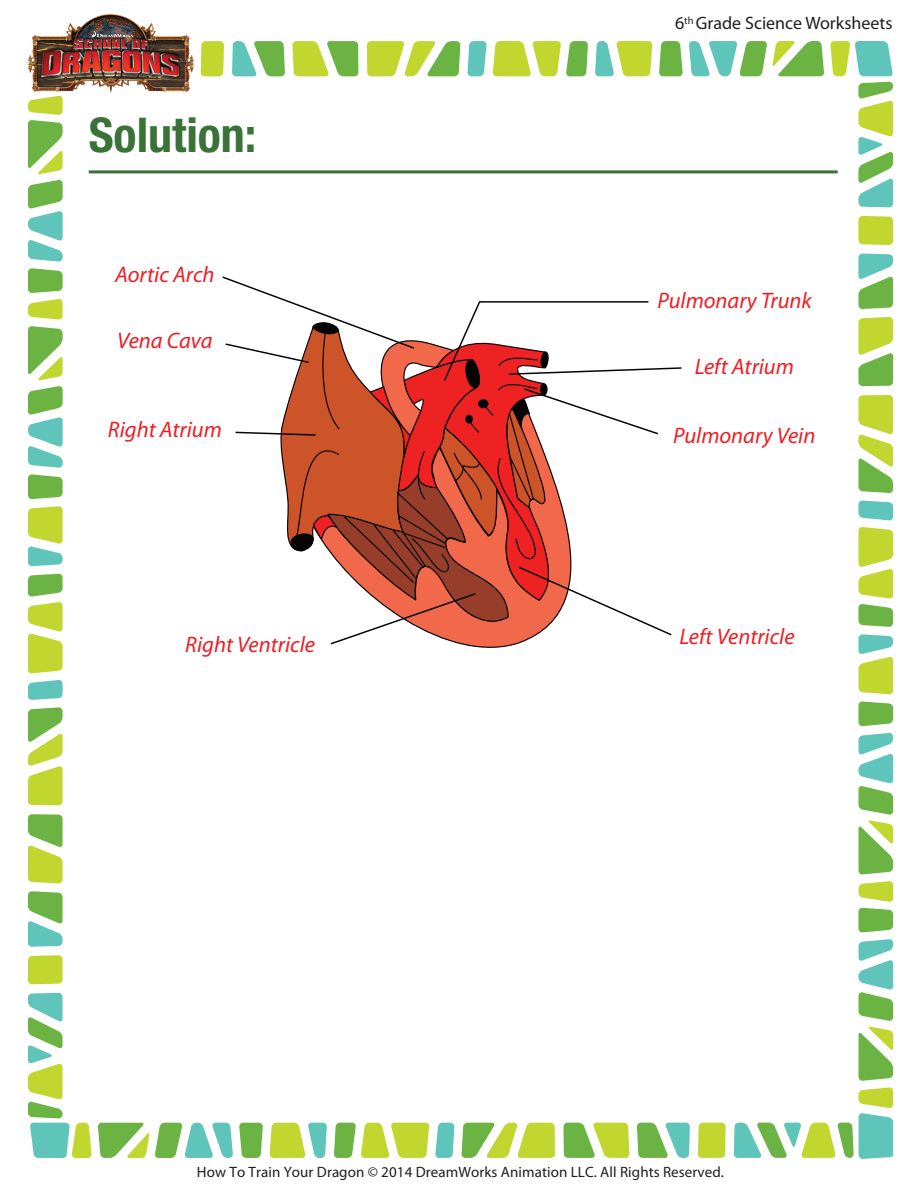
<style>
.page{position:relative;width:918px;height:1188px;background:#fff}
.page>*{position:absolute;margin:0;border:0;box-sizing:border-box;transform-origin:0 0}
.t1{font:700 condensed 48px "Helvetica Neue";color:#3a7237}
.t2{font:italic 22.5px "Myriad Pro";color:#ee1d23}
.t3{font:18px "Myriad Pro";color:#231f20}
.t4{font:15px "Myriad Pro";letter-spacing:.005em;color:#211e1e}
.t5{font:10.5px "Myriad Pro";color:#231f20}
</style>
<div class="page">
<svg style="left:239px;top:1123px;width:24px;height:35px"></svg>
<svg style="left:98px;top:1123px;width:135px;height:35px"></svg>
<svg style="left:270px;top:1123px;width:57px;height:35px"></svg>
<svg style="left:563px;top:1123px;width:67px;height:35px;background:#abd05c"></svg>
<svg style="left:637px;top:1123px;width:53px;height:35px"></svg>
<svg style="left:698px;top:1123px;width:28px;height:35px"></svg>
<svg style="left:334px;top:1123px;width:95px;height:35px"></svg>
<svg style="left:435px;top:1123px;width:19px;height:35px"></svg>
<svg style="left:461px;top:1123px;width:94px;height:35px"></svg>
<svg style="left:28px;top:299px;width:35px;height:21px"></svg>
<svg style="left:28px;top:474px;width:35px;height:25px"></svg>
<svg style="left:28px;top:326px;width:35px;height:142px"></svg>
<svg style="left:28px;top:506px;width:35px;height:60px"></svg>
<svg style="left:28px;top:814px;width:35px;height:70px"></svg>
<svg style="left:28px;top:891px;width:35px;height:56px"></svg>
<svg style="left:28px;top:993px;width:64px;height:165px"></svg>
<svg style="left:28px;top:955px;width:35px;height:29px"></svg>
<svg style="left:28px;top:574px;width:35px;height:100px"></svg>
<svg style="left:28px;top:680px;width:35px;height:20px"></svg>
<svg style="left:28px;top:707px;width:35px;height:98px"></svg>
<svg style="left:28px;top:96px;width:35px;height:78px"></svg>
<svg style="left:28px;top:268px;width:35px;height:25px"></svg>
<svg style="left:28px;top:180px;width:35px;height:82px"></svg>
<svg style="left:659px;top:41px;width:24px;height:35px"></svg>
<svg style="left:689px;top:41px;width:135px;height:35px"></svg>
<svg style="left:830px;top:41px;width:63px;height:35px"></svg>
<svg style="left:595px;top:41px;width:57px;height:35px"></svg>
<svg style="left:292px;top:41px;width:66px;height:35px;background:#aad05b"></svg>
<svg style="left:232px;top:41px;width:53px;height:35px"></svg>
<svg style="left:201px;top:41px;width:23px;height:35px"></svg>
<svg style="left:493px;top:41px;width:95px;height:35px"></svg>
<svg style="left:467px;top:41px;width:20px;height:35px"></svg>
<svg style="left:367px;top:41px;width:93px;height:35px"></svg>
<svg style="left:859px;top:881px;width:34px;height:21px"></svg>
<svg style="left:858px;top:701px;width:35px;height:25px"></svg>
<svg style="left:858px;top:733px;width:35px;height:142px"></svg>
<svg style="left:858px;top:634px;width:35px;height:60px"></svg>
<svg style="left:858px;top:317px;width:35px;height:69px;background:#abd05b"></svg>
<svg style="left:858px;top:253px;width:35px;height:56px"></svg>
<svg style="left:858px;top:82px;width:35px;height:125px"></svg>
<svg style="left:858px;top:216px;width:35px;height:29px"></svg>
<svg style="left:858px;top:527px;width:35px;height:100px"></svg>
<svg style="left:858px;top:500px;width:35px;height:21px"></svg>
<svg style="left:858px;top:395px;width:35px;height:98px"></svg>
<svg style="left:858px;top:908px;width:35px;height:25px"></svg>
<svg style="left:858px;top:939px;width:35px;height:142px"></svg>
<svg style="left:734px;top:1087px;width:159px;height:72px"></svg>
<img style="left:28px;top:15px;width:167px;height:78px">
<hr style="left:89px;top:170px;width:749px;height:3px;background:#3a7237">
<svg style="left:222px;top:276px;width:460px;height:370px"></svg>
<h1 class="t1" style="left:89px;top:106px;width:169px">Solution:</h1>
<p class="t2" style="left:115px;top:261px;width:101px">Aortic Arch</p>
<p class="t2" style="left:117px;top:327px;width:97px">Vena Cava</p>
<p class="t2" style="left:108px;top:416px;width:116px">Right Atrium</p>
<p class="t2" style="left:185px;top:630px;width:131px">Right Ventricle</p>
<p class="t5" style="left:684px;top:14px;width:11px">th</p>
<p class="t3" style="left:675px;top:12px;width:219px">6 Grade Science Worksheets</p>
<p class="t2" style="left:658px;top:287px;width:156px">Pulmonary Trunk</p>
<p class="t2" style="left:695px;top:353px;width:101px">Left Atrium</p>
<p class="t2" style="left:673px;top:421px;width:144px">Pulmonary Vein</p>
<p class="t2" style="left:680px;top:622px;width:117px">Left Ventricle</p>
<p class="t4" style="left:197px;top:1163px;width:529px">How To Train Your Dragon © 2014 DreamWorks Animation LLC. All Rights Reserved.</p>
</div>
